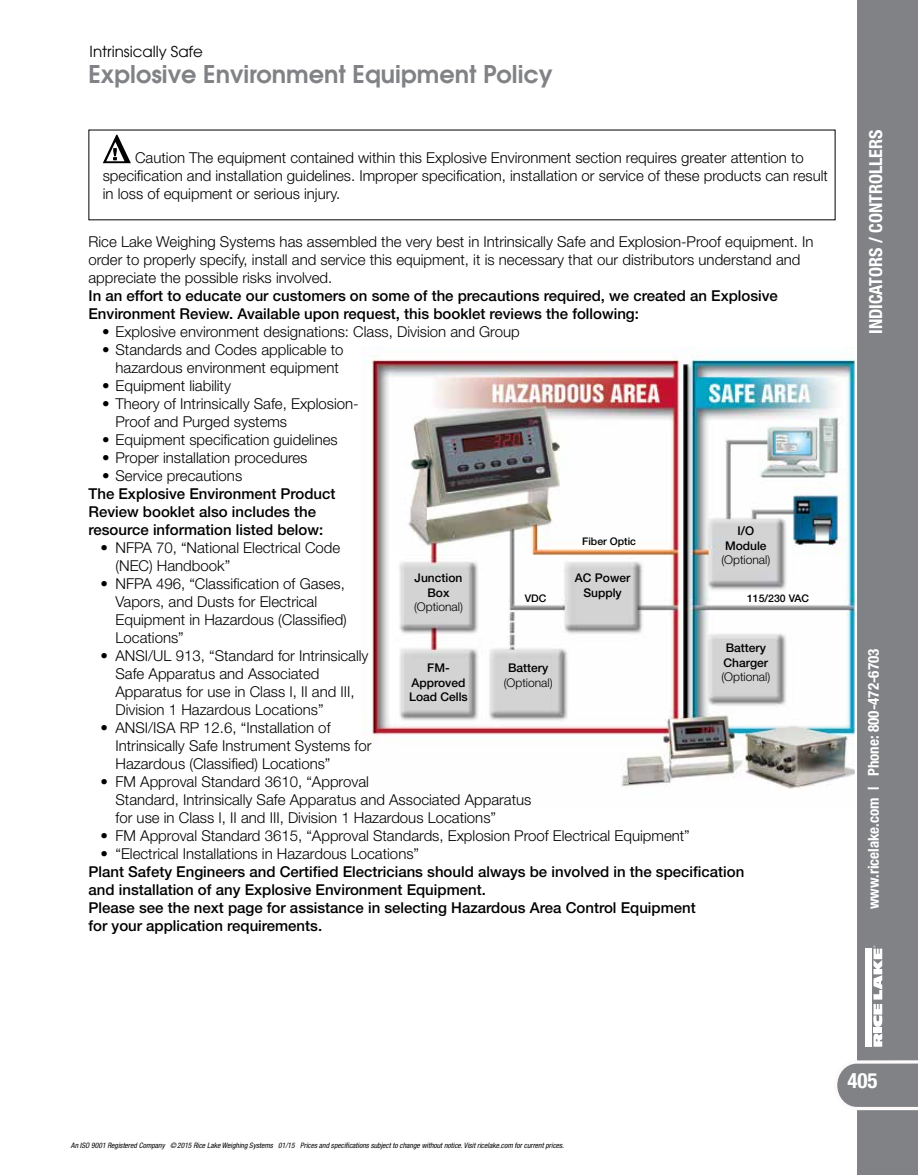
<style>
.page{position:relative;width:918px;height:1175px;background:#fff}
.page>*{position:absolute;margin:0;border:0;box-sizing:border-box;transform-origin:0 0}
.t1{font:600 24px "Avant Garde";color:#808285}
.t2{font:700 condensed 21px "Helvetica Neue LT Std";color:#fff}
.t3{font:700 condensed 18px "Helvetica Neue LT Std";color:#fff}
.t4{font:300 15px/18px "Helvetica Neue LT Std";color:#000}
.t5{font:500 15px/18px "Helvetica Neue LT Std";color:#000}
.t6{font:700 condensed 15px "Helvetica Neue LT Std";color:#fff}
.t7{font:15px "Avant Garde";color:#000}
.t8{font:500 12px/14.4px "Helvetica Neue LT Std";color:#000;text-align:center}
.t9{font:300 12px "Helvetica Neue LT Std";color:#000}
.t10{font:500 10.5px "Helvetica Neue LT Std";color:#000}
.t11{font:italic condensed 7.5px "Helvetica Neue LT Std";color:#000}
</style>
<div class="page">
<div style="left:858px;top:0;width:60px;height:1174px;background:#808285"></div>
<svg style="left:837px;top:1058px;width:81px;height:53px"></svg>
<div style="left:865px;top:948px;width:6px;height:98px;background:#fff"></div>
<svg style="left:873px;top:1033px;width:9px;height:13px"></svg>
<div style="left:873px;top:1027px;width:9px;height:5px;background:#fff"></div>
<svg style="left:873px;top:945px;width:9px;height:81px"></svg>
<img style="left:361px;top:347px;width:494px;height:442px">
<svg style="left:103px;top:135px;width:28px;height:28px"></svg>
<p class="t7" style="left:90px;top:43px;width:115px">Intrinsically Safe</p>
<h1 class="t1" style="left:88px;top:58px;width:466px">Explosive Environment Equipment Policy</h1>
<p class="t4" style="left:103px;top:148px;width:727px;text-indent:32px">Caution The equipment contained within this Explosive Environment section requires greater attention to specification and installation guidelines. Improper specification, installation or service of these products can result in loss of equipment or serious injury.</p>
<p class="t4" style="left:88px;top:232px;width:727px">Rice Lake Weighing Systems has assembled the very best in Intrinsically Safe and Explosion-Proof equipment. In order to properly specify, install and service this equipment, it is necessary that our distributors understand and appreciate the possible risks involved.</p>
<p class="t5" style="left:88px;top:287px;width:691px">In an effort to educate our customers on some of the precautions required, we created an Explosive<br>Environment Review. Available upon request, this booklet reviews the following:</p>
<p class="t4" style="left:102px;top:322px;width:419px">• Explosive environment designations: Class, Division and Group</p>
<p class="t4" style="left:102px;top:340px;width:243px;text-align:center">• Standards and Codes applicable to hazardous environment equipment</p>
<p class="t4" style="left:102px;top:376px;width:131px">• Equipment liability</p>
<p class="t4" style="left:116px;top:394px;width:245px;text-indent:-14px">• Theory of Intrinsically Safe, Explosion-<br>Proof and Purged systems</p>
<p class="t4" style="left:102px;top:430px;width:237px">• Equipment specification guidelines</p>
<p class="t4" style="left:102px;top:448px;width:207px">• Proper installation procedures</p>
<p class="t4" style="left:102px;top:466px;width:142px">• Service precautions</p>
<p class="t5" style="left:88px;top:485px;width:249px">The Explosive Environment Product<br>Review booklet also includes the resource information listed below:</p>
<p class="t4" style="left:116px;top:538px;width:226px;text-indent:-15px">• NFPA 70, “National Electrical Code (NEC) Handbook”</p>
<p class="t4" style="left:116px;top:574px;width:233px;text-indent:-15px">• NFPA 496, “Classification of Gases,<br>Vapors, and Dusts for Electrical<br>Equipment in Hazardous (Classified)<br>Locations”</p>
<p class="t4" style="left:116px;top:646px;width:255px;text-indent:-15px">• ANSI/UL 913, “Standard for Intrinsically Safe Apparatus and Associated Apparatus for use in Class I, II and III, Division 1 Hazardous Locations”</p>
<p class="t4" style="left:116px;top:718px;width:258px;text-indent:-15px">• ANSI/ISA RP 12.6, “Installation of<br>Intrinsically Safe Instrument Systems for<br>Hazardous (Classified) Locations”</p>
<p class="t4" style="left:116px;top:772px;width:417px;text-indent:-15px">• FM Approval Standard 3610, “Approval<br>Standard, Intrinsically Safe Apparatus and Associated Apparatus for use in Class I, II and III, Division 1 Hazardous Locations”</p>
<p class="t4" style="left:100px;top:826px;width:591px">• FM Approval Standard 3615, “Approval Standards, Explosion Proof Electrical Equipment”</p>
<p class="t4" style="left:100px;top:844px;width:320px">• “Electrical Installations in Hazardous Locations”</p>
<p class="t5" style="left:88px;top:863px;width:657px">Plant Safety Engineers and Certified Electricians should always be involved in the specification and installation of any Explosive Environment Equipment.<br>Please see the next page for assistance in selecting Hazardous Area Control Equipment<br>for your application requirements.</p>
<p class="t8" style="left:725px;top:523px;width:43px">I/O<br>Module</p>
<p class="t9" style="left:721px;top:552px;width:50px">(Optional)</p>
<p class="t10" style="left:582px;top:535px;width:55px">Fiber Optic</p>
<p class="t8" style="left:575px;top:571px;width:57px">AC Power<br>Supply</p>
<p class="t8" style="left:415px;top:571px;width:49px">Junction<br>Box</p>
<p class="t9" style="left:414px;top:599px;width:50px">(Optional)</p>
<p class="t10" style="left:525px;top:592px;width:23px">VDC</p>
<p class="t10" style="left:747px;top:592px;width:64px">115/230 VAC</p>
<p class="t8" style="left:724px;top:640px;width:46px;text-align:left">Battery<br>Charger</p>
<p class="t9" style="left:721px;top:669px;width:50px">(Optional)</p>
<p class="t8" style="left:409px;top:660px;width:60px">FM-<br>Approved<br>Load Cells</p>
<p class="t8" style="left:508px;top:660px;width:42px">Battery</p>
<p class="t9" style="left:504px;top:675px;width:50px">(Optional)</p>
<p class="t3" style="left:865px;top:334px;width:206px;rotate:-90deg">INDICATORS / CONTROLLERS</p>
<p class="t6" style="left:864px;top:909px;width:262px;rotate:-90deg">www.ricelake.com | Phone: 800-472-6703</p>
<p class="t11" style="left:71px;top:1141px;width:495px">An ISO 9001 Registered Company ©2015 Rice Lake Weighing Systems 01/15 Prices and specifications subject to change without notice. Visit ricelake.com for current prices.</p>
<h2 class="t2" style="left:847px;top:1068px;width:32px">405</h2>
</div>
